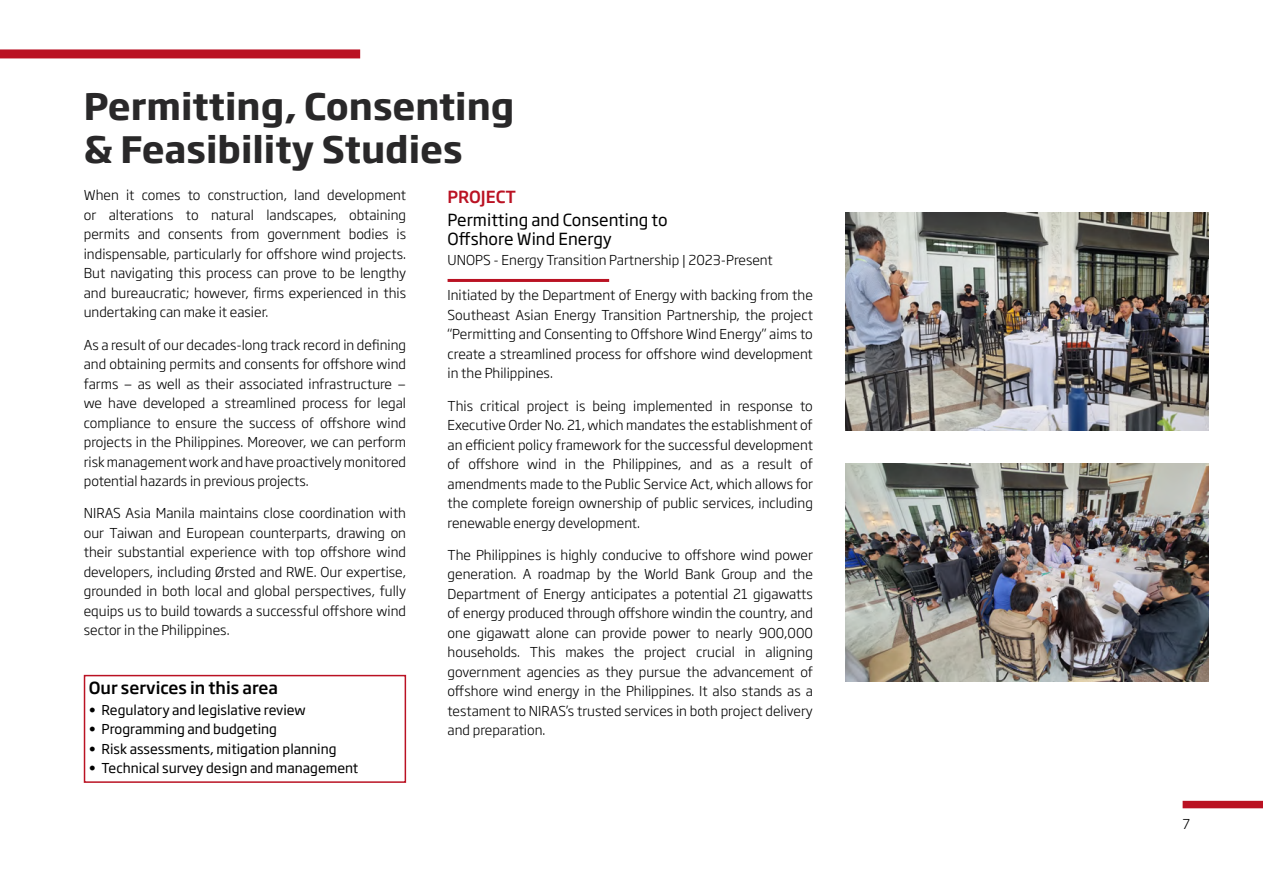
<style>
.page{position:relative;width:1263px;height:893px;background:#fff}
.page>*{position:absolute;margin:0;border:0;box-sizing:border-box;transform-origin:0 0}
.t1{font:700 36px/43.2px "Soho Gothic Pro";color:#292829}
.t2{font:16.5px/19.5px "Soho Gothic Pro";color:#000}
.t3{font:500 16.5px "Soho Gothic Pro";color:#000}
.t4{font:500 16.5px "Soho Gothic Pro";color:#ba1223}
.t5{font:300 13.5px/19.5px "Soho Gothic Pro";color:#000;text-align:justify}
.t6{font:13.5px "Soho Gothic Pro";color:#000}
</style>
<div class="page">
<div style="left:1182px;top:801px;width:81px;height:7px;background:#ba1222"></div>
<div style="left:0;top:49px;width:360px;height:9px;background:#ba1223"></div>
<div style="left:84px;top:675px;width:322px;height:108px;border:2px solid #ba1223"></div>
<hr style="left:448px;top:279px;width:161px;height:3px;background:#ba1223">
<img style="left:846px;top:213px;width:363px;height:218px">
<img style="left:846px;top:464px;width:363px;height:218px">
<h1 class="t1" style="left:84px;top:82px;width:432px">Permitting, Consenting &amp; Feasibility Studies</h1>
<p class="t5" style="left:84px;top:185px;width:324px">When it comes to construction, land development or alterations to natural landscapes, obtaining permits and consents from government bodies is indispensable, particularly for offshore wind projects.<br>But navigating this process can prove to be lengthy and bureaucratic; however, firms experienced in this undertaking can make it easier.</p>
<p class="t5" style="left:84px;top:334px;width:324px">As a result of our decades-long track record in defining and obtaining permits and consents for offshore wind farms — as well as their associated infrastructure — we have developed a streamlined process for legal compliance to ensure the success of offshore wind projects in the Philippines. Moreover, we can perform risk management work and have proactively monitored potential hazards in previous projects.</p>
<p class="t5" style="left:84px;top:503px;width:324px">NIRAS Asia Manila maintains close coordination with our Taiwan and European counterparts, drawing on their substantial experience with top offshore wind developers, including Ørsted and RWE. Our expertise, grounded in both local and global perspectives, fully equips us to build towards a successful offshore wind sector in the Philippines.</p>
<p class="t4" style="left:448px;top:184px;width:70px">PROJECT</p>
<p class="t2" style="left:448px;top:209px;width:222px">Permitting and Consenting to<br>Offshore Wind Energy</p>
<p class="t5" style="left:448px;top:249px;width:327px">UNOPS - Energy Transition Partnership | 2023-Present</p>
<p class="t5" style="left:448px;top:285px;width:367px">Initiated by the Department of Energy with backing from the Southeast Asian Energy Transition Partnership, the project “Permitting and Consenting to Offshore Wind Energy” aims to create a streamlined process for offshore wind development in the Philippines.</p>
<p class="t5" style="left:448px;top:395px;width:367px">This critical project is being implemented in response to Executive Order No. 21, which mandates the establishment of an efficient policy framework for the successful development of offshore wind in the Philippines, and as a result of amendments made to the Public Service Act, which allows for the complete foreign ownership of public services, including renewable energy development.</p>
<p class="t5" style="left:448px;top:544px;width:367px">The Philippines is highly conducive to offshore wind power generation. A roadmap by the World Bank Group and the Department of Energy anticipates a potential 21 gigawatts of energy produced through offshore windin the country, and one gigawatt alone can provide power to nearly 900,000 households. This makes the project crucial in aligning government agencies as they pursue the advancement of offshore wind energy in the Philippines. It also stands as a testament to NIRAS’s trusted services in both project delivery and preparation.</p>
<p class="t3" style="left:89px;top:675px;width:191px">Our services in this area</p>
<p class="t6" style="left:89px;top:699px;width:219px">• Regulatory and legislative review</p>
<p class="t6" style="left:89px;top:719px;width:190px">• Programming and budgeting</p>
<p class="t6" style="left:89px;top:738px;width:249px">• Risk assessments, mitigation planning</p>
<p class="t6" style="left:89px;top:758px;width:271px">• Technical survey design and management</p>
<p class="t5" style="left:1182px;top:814px;width:9px">7</p>
</div>
